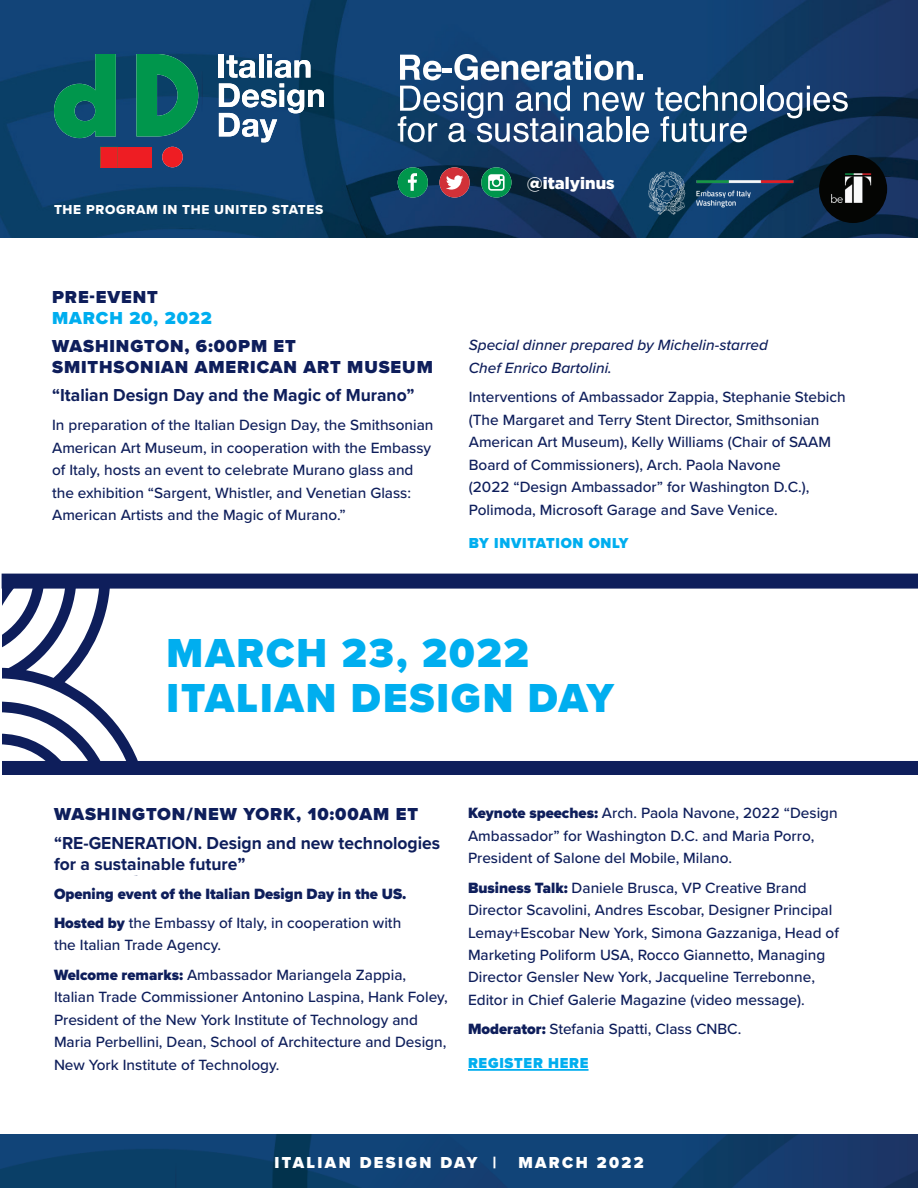
<style>
.page{position:relative;width:918px;height:1188px;background:#fff}
.page>*{position:absolute;margin:0;border:0;box-sizing:border-box;transform-origin:0 0}
.t1{font:900 42px/45px "Proxima Nova";letter-spacing:.05em;color:#00aeef}
.t2{font:700 18px/21.6px "Proxima Nova";color:#0e1e5b}
.t3{font:900 18px/21px "Proxima Nova";letter-spacing:.05em;color:#0e1e5b}
.t4{font:900 18px "Proxima Nova";letter-spacing:.05em;color:#00aeef}
.t5{font:900 16.65px "Gotham";color:#fff}
.t6{font:900 16.5px "Proxima Nova";letter-spacing:.15em;color:#fff}
.t7{font:900 15.45px "Proxima Nova";color:#0e1e5b}
.t8{font:500 15.3px/22.5px "Proxima Nova";color:#0e1e5b}
.t9{font:italic 500 15.3px/22.5px "Proxima Nova";color:#0e1e5b}
.t10{font:900 15px "Proxima Nova";letter-spacing:.05em;color:#00aeef}
.t11{font:13.5px "Proxima Nova Extrabld";letter-spacing:.05em;color:#fff}
.s1{font-weight:900;font-size:15.45px}
</style>
<div class="page">
<svg style="left:2px;top:589px;width:136px;height:172px"></svg>
<div style="left:2px;top:761px;width:916px;height:15px;background:#0e1e5b"></div>
<div style="left:0;top:775px;width:918px;height:100px;background:#fff"></div>
<img style="left:0;top:1134px;width:918px;height:54px">
<img style="left:0;top:0;width:918px;height:238px">
<svg style="left:400px;top:55px;width:42px;height:25px"></svg>
<hr style="left:442px;top:68px;width:10px;height:4px;background:#fff">
<svg style="left:454px;top:54px;width:189px;height:26px"></svg>
<hr style="left:761px;top:86px;width:3px;height:25px;background:#fff">
<svg style="left:767px;top:86px;width:81px;height:32px"></svg>
<svg style="left:398px;top:86px;width:251px;height:56px"></svg>
<svg style="left:655px;top:86px;width:102px;height:56px"></svg>
<div style="left:398px;top:167px;width:30px;height:31px;background:#00964c;border-radius:50%"></div>
<svg style="left:408px;top:173px;width:9px;height:18px"></svg>
<div style="left:439px;top:167px;width:31px;height:31px;background:#d13138;border-radius:50%"></div>
<svg style="left:446px;top:175px;width:17px;height:15px"></svg>
<div style="left:481px;top:167px;width:30px;height:31px;background:#00964c;border-radius:50%"></div>
<svg style="left:488px;top:174px;width:17px;height:17px"></svg>
<div style="left:100px;top:147px;width:52px;height:20px;background:#ee1d23"></div>
<svg style="left:219px;top:54px;width:105px;height:88px"></svg>
<svg style="left:136px;top:54px;width:62px;height:82px;background:#068057"></svg>
<svg style="left:54px;top:54px;width:62px;height:84px;background:#07775a"></svg>
<div style="left:162px;top:147px;width:21px;height:20px;background:#ee1d23;border-radius:50%"></div>
<img style="left:648px;top:169px;width:147px;height:47px">
<div style="left:819px;top:155px;width:68px;height:68px;background:#040503;border-radius:50%"></div>
<img style="left:831px;top:173px;width:41px;height:30px">
<div style="left:2px;top:574px;width:916px;height:15px;background:#0e1e5b"></div>
<hr style="left:468px;top:1069px;width:121px;height:2px;background:#00aeef">
<p class="t11" style="left:54px;top:199px;width:271px">THE PROGRAM IN THE UNITED STATES</p>
<p class="t3" style="left:52px;top:286px;width:107px">PRE-EVENT</p>
<p class="t4" style="left:52px;top:305px;width:161px">MARCH 20, 2022</p>
<p class="t3" style="left:52px;top:335px;width:382px">WASHINGTON, 6:00PM ET<br>SMITHSONIAN AMERICAN ART MUSEUM</p>
<p class="t2" style="left:52px;top:384px;width:364px">“Italian Design Day and the Magic of Murano”</p>
<p class="t8" style="left:52px;top:413px;width:383px">In preparation of the Italian Design Day, the Smithsonian American Art Museum, in cooperation with the Embassy of Italy, hosts an event to celebrate Murano glass and the exhibition “Sargent, Whistler, and Venetian Glass:<br>American Artists and the Magic of Murano.”</p>
<p class="t5" style="left:527px;top:172px;width:89px">@italyinus</p>
<p class="t9" style="left:469px;top:334px;width:301px">Special dinner prepared by Michelin-starred<br>Chef Enrico Bartolini.</p>
<p class="t8" style="left:469px;top:385px;width:378px">Interventions of Ambassador Zappia, Stephanie Stebich (The Margaret and Terry Stent Director, Smithsonian American Art Museum), Kelly Williams (Chair of SAAM Board of Commissioners), Arch. Paola Navone<br>(2022 “Design Ambassador” for Washington D.C.), Polimoda, Microsoft Garage and Save Venice.</p>
<p class="t10" style="left:469px;top:532px;width:161px">BY INVITATION ONLY</p>
<h1 class="t1" style="left:167px;top:630px;width:449px">MARCH 23, 2022<br>ITALIAN DESIGN DAY</h1>
<p class="t3" style="left:54px;top:804px;width:366px">WASHINGTON/NEW YORK, 10:00AM ET</p>
<p class="t2" style="left:54px;top:831px;width:388px">“RE-GENERATION. Design and new technologies for a sustainable future”</p>
<p class="t7" style="left:54px;top:882px;width:354px">Opening event of the Italian Design Day in the US.</p>
<p class="t8" style="left:54px;top:911px;width:349px"><span class="s1">Hosted by</span> the Embassy of Italy, in cooperation with the Italian Trade Agency.</p>
<p class="t8" style="left:54px;top:963px;width:395px"><span class="s1">Welcome remarks:</span> Ambassador Mariangela Zappia, Italian Trade Commissioner Antonino Laspina, Hank Foley, President of the New York Institute of Technology and Maria Perbellini, Dean, School of Architecture and Design, New York Institute of Technology.</p>
<p class="t8" style="left:468px;top:801px;width:371px"><span class="s1">Keynote speeches:</span> Arch. Paola Navone, 2022 “Design<br>Ambassador” for Washington D.C. and Maria Porro,<br>President of Salone del Mobile, Milano.</p>
<p class="t8" style="left:468px;top:876px;width:372px"><span class="s1">Business Talk:</span> Daniele Brusca, VP Creative Brand Director Scavolini, Andres Escobar, Designer Principal Lemay+Escobar New York, Simona Gazzaniga, Head of Marketing Poliform USA, Rocco Giannetto, Managing Director Gensler New York, Jacqueline Terrebonne, Editor in Chief Galerie Magazine (video message).</p>
<p class="t8" style="left:468px;top:1017px;width:275px"><span class="s1">Moderator:</span> Stefania Spatti, Class CNBC.</p>
<p class="t10" style="left:468px;top:1052px;width:122px">REGISTER HERE</p>
<p class="t6" style="left:274px;top:1150px;width:223px">ITALIAN DESIGN DAY |</p>
<p class="t6" style="left:518px;top:1150px;width:127px">MARCH 2022</p>
</div>
